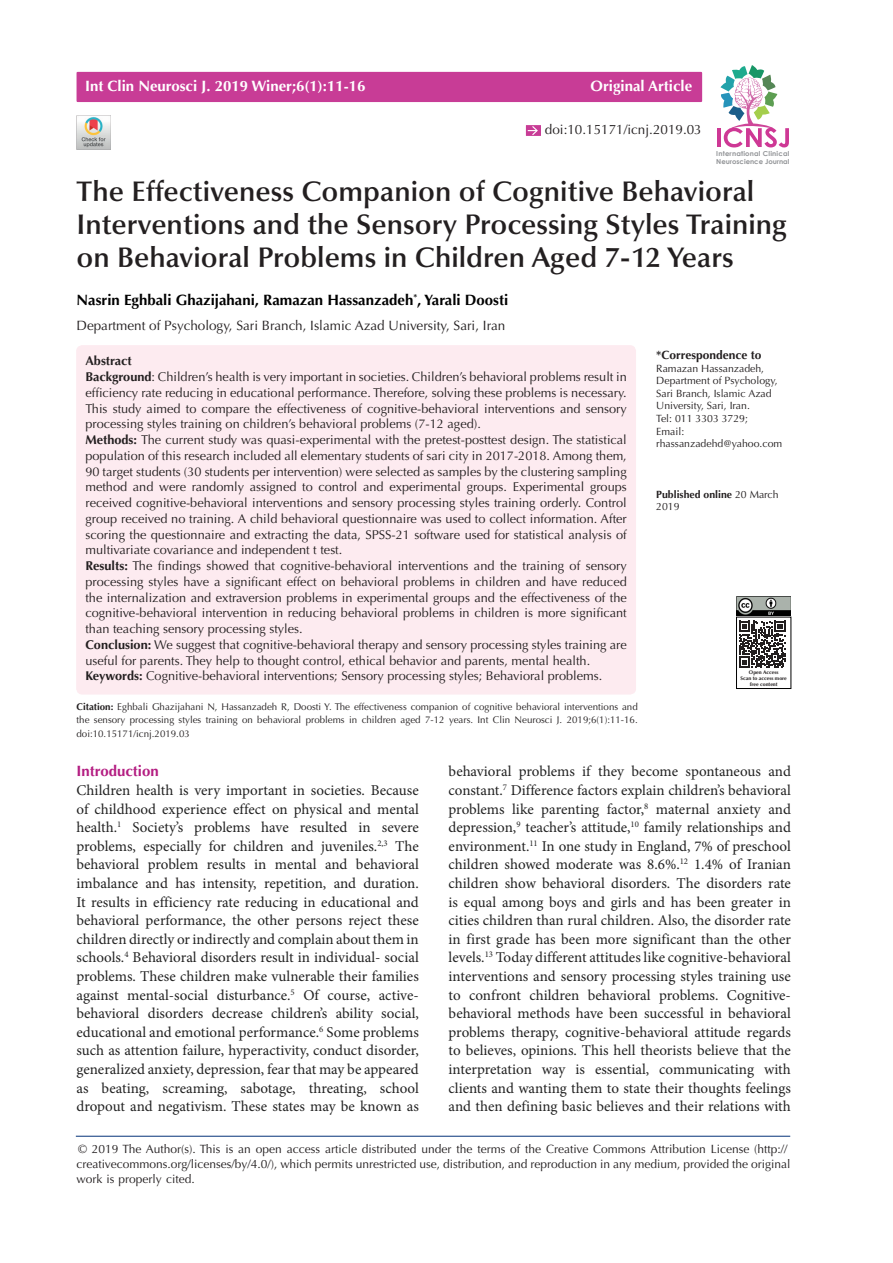
<style>
.page{position:relative;width:893px;height:1263px;background:#fff}
.page>*{position:absolute;margin:0;border:0;box-sizing:border-box;transform-origin:0 0}
.t1{font:600 28.5px/33px "Optima LT Std";color:#231f20}
.t2{font:15px/18.6px "Minion Pro";color:#222;text-align:justify}
.t3{font:700 15px "Optima LT Std";color:#000}
.t4{font:700 15px "Optima LT Std";color:#fff}
.t5{font:700 15px "Optima LT Std";color:#b41e82}
.t6{font:13.5px "Optima LT Std";color:#231f20}
.t7{font:12.75px/15.8px "Optima LT Std";color:#231f20;text-align:justify}
.Default{font:700 12.75px "Optima LT Std";color:#231f20}
.t8{font:12px/15px "Optima LT Std";color:#231f20}
.t9{font:700 12px "Optima LT Std";color:#231f20}
.t10{font:10.5px/12.6px "Optima LT Std";color:#231f20}
.t11{font:700 10.5px/12.6px "Optima LT Std";color:#231f20}
.t12{font:9.75px/13.5px "Optima LT Std";color:#231f20;text-align:justify}
.t13{font:700 6.9px/8.2px "Century Gothic";letter-spacing:.03em;color:#939598}
.t14{font:700 5.25px "Optima LT Std";color:#231f20}
.s1{font-weight:700}
.s2{font-weight:400}
.s3{color:#231f20}
</style>
<div class="page">
<hr style="left:76px;top:1136px;width:714px;height:1px;background:#053278">
<div style="left:77px;top:72px;width:625px;height:30px;background:#c83c96"></div>
<hr style="left:717px;top:128px;width:3px;height:19px;background:#ce3895">
<svg style="left:720px;top:65px;width:69px;height:82px"></svg>
<img style="left:77px;top:115px;width:34px;height:34px">
<div style="left:526px;top:125px;width:15px;height:11px;background:#c83c96"></div>
<svg style="left:528px;top:125px;width:11px;height:11px"></svg>
<div style="left:77px;top:346px;width:558px;height:348px;background:#fdebf0;border-radius:6px"></div>
<svg style="left:739px;top:621px;width:47px;height:47px"></svg>
<img style="left:737px;top:596px;width:54px;height:19px">
<p class="t4" style="left:85px;top:78px;width:282px">Int Clin Neurosci J. 2019 Winer;6(1):11-16</p>
<p class="t4" style="left:591px;top:78px;width:103px">Original Article</p>
<p class="t6" style="left:545px;top:122px;width:158px">doi:10.15171/icnj.2019.03</p>
<p class="t13" style="left:716px;top:149px;width:75px">International Clinical<br>Neuroscience Journal</p>
<p class="t1" style="left:77px;top:175px;width:712px">The Effectiveness Companion of Cognitive Behavioral<br>Interventions and the Sensory Processing Styles Training on Behavioral Problems in Children Aged 7-12 Years</p>
<p class="t3" style="left:77px;top:292px;width:433px">Nasrin Eghbali Ghazijahani, Ramazan Hassanzadeh<sup>*</sup>, Yarali Doosti</p>
<p class="t6" style="left:77px;top:318px;width:430px">Department of Psychology, Sari Branch, Islamic Azad University, Sari, Iran</p>
<p class="Default" style="left:85px;top:353px;width:48px">Abstract</p>
<p class="t7" style="left:85px;top:369px;width:543px"><span class="s1">Background</span>: Children’s health is very important in societies. Children’s behavioral problems result in efficiency rate reducing in educational performance. Therefore, solving these problems is necessary.<br>This study aimed to compare the effectiveness of cognitive-behavioral interventions and sensory processing styles training on children’s behavioral problems (7-12 aged).</p>
<p class="t7" style="left:85px;top:432px;width:543px"><span class="s1">Methods:</span> The current study was quasi-experimental with the pretest-posttest design. The statistical population of this research included all elementary students of sari city in 2017-2018. Among them, 90 target students (30 students per intervention) were selected as samples by the clustering sampling method and were randomly assigned to control and experimental groups. Experimental groups received cognitive-behavioral interventions and sensory processing styles training orderly. Control group received no training. A child behavioral questionnaire was used to collect information. After scoring the questionnaire and extracting the data, SPSS-21 software used for statistical analysis of multivariate covariance and independent t test.</p>
<p class="t7" style="left:85px;top:558px;width:543px"><span class="s1">Results:</span> The findings showed that cognitive-behavioral interventions and the training of sensory processing styles have a significant effect on behavioral problems in children and have reduced the internalization and extraversion problems in experimental groups and the effectiveness of the cognitive-behavioral intervention in reducing behavioral problems in children is more significant than teaching sensory processing styles.</p>
<p class="t7" style="left:85px;top:637px;width:543px"><span class="s1">Conclusion:</span> We suggest that cognitive-behavioral therapy and sensory processing styles training are useful for parents. They help to thought control, ethical behavior and parents, mental health.</p>
<p class="t7" style="left:85px;top:668px;width:518px"><span class="s1">Keywords:</span> Cognitive-behavioral interventions; Sensory processing styles; Behavioral problems.</p>
<p class="t12" style="left:77px;top:700px;width:563px"><span class="s1">Citation:</span> Eghbali Ghazijahani N, Hassanzadeh R, Doosti Y. The effectiveness companion of cognitive behavioral interventions and the sensory processing styles training on behavioral problems in children aged 7-12 years. Int Clin Neurosci J. 2019;6(1):11-16. doi:10.15171/icnj.2019.03</p>
<p class="t9" style="left:656px;top:348px;width:107px">*Correspondence to</p>
<p class="t10" style="left:656px;top:362px;width:123px">Ramazan Hassanzadeh,<br>Department of Psychology,<br>Sari Branch, Islamic Azad<br>University, Sari, Iran.</p>
<p class="t10" style="left:656px;top:412px;width:93px">Tel: 011 3303 3729;</p>
<p class="t10" style="left:656px;top:425px;width:30px">Email:</p>
<p class="t10" style="left:656px;top:437px;width:128px">rhassanzadehd@yahoo.com</p>
<p class="t11" style="left:656px;top:488px;width:124px">Published online <span class="s2">20 March<br>2019</span></p>
<p class="t14" style="left:749px;top:669px;width:31px">Open Access</p>
<p class="t14" style="left:740px;top:675px;width:48px">Scan to access more</p>
<p class="t14" style="left:750px;top:681px;width:29px">free content</p>
<p class="t5" style="left:77px;top:763px;width:84px">Introduction</p>
<p class="t2" style="left:77px;top:781px;width:344px">Children health is very important in societies. Because of childhood experience effect on physical and mental health.<sup>1</sup> Society’s problems have resulted in severe problems, especially for children and juveniles.<sup>2,3</sup> The behavioral problem results in mental and behavioral imbalance <span class="s3">and has intensity</span>, repetition, and duration.<br>It results in efficiency rate reducing in educational and behavioral performance, the other persons reject these children directly or indirectly and complain about them in schools.<sup>4</sup> Behavioral disorders result in individual- social problems. These children make vulnerable their families against mental-social disturbance.<sup>5</sup> Of course, active&shy;behavioral disorders decrease children’s ability social, educational and emotional performance.<sup>6</sup> Some problems such as attention failure, hyperactivity, conduct disorder, generalized anxiety, depression, fear that may be appeared as beating, screaming, sabotage, threating, school dropout and negativism. These states may be known as</p>
<p class="t2" style="left:449px;top:762px;width:344px">behavioral problems if they become spontaneous and constant.<sup>7</sup> Difference factors explain children’s behavioral problems like parenting factor,<sup>8</sup> maternal anxiety and depression,<sup>9</sup> teacher’s attitude,<sup>10</sup> family relationships and environment.<sup>11</sup> In one study in England, 7% of preschool children showed moderate was 8.6%.<sup>12</sup> 1.4% of Iranian children show behavioral disorders. The disorders rate is equal among boys and girls and has been greater in cities children than rural children. Also, the disorder rate in first grade has been more significant than the other levels.<sup>13</sup> Today different attitudes like cognitive-behavioral interventions and sensory processing styles training use to confront children behavioral problems. Cognitive&shy;behavioral methods have been successful in behavioral problems therapy, cognitive-behavioral attitude regards to believes, opinions. This hell theorists believe that the interpretation way is essential, communicating with clients and wanting them to state their thoughts feelings and then defining basic believes and their relations with</p>
<p class="t8" style="left:77px;top:1141px;width:716px">© 2019 The Author(s). This is an open access article distributed under the terms of the Creative Commons Attribution License (http:// creativecommons.org/licenses/by/4.0/), which permits unrestricted use, distribution, and reproduction in any medium, provided the original work is properly cited.</p>
</div>
